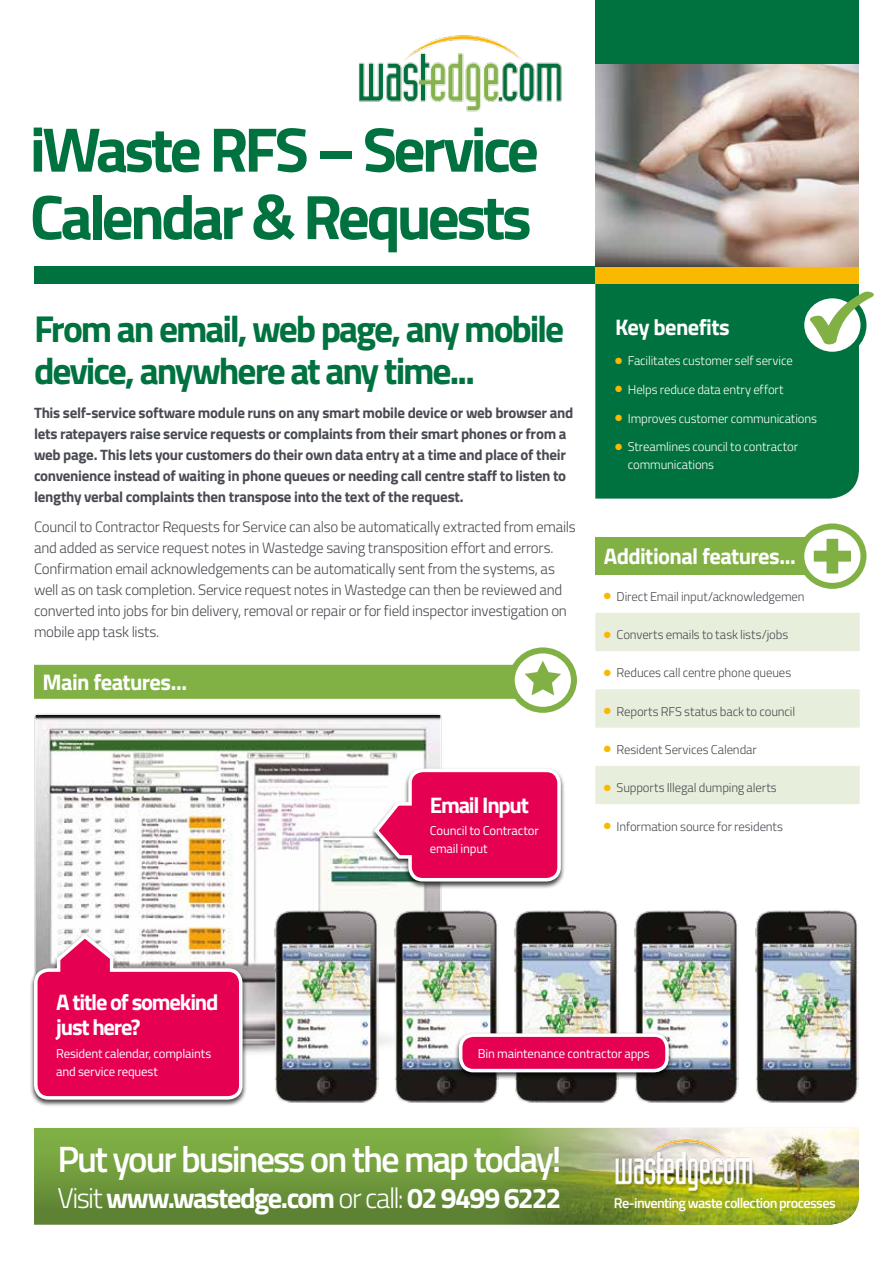
<style>
.page{position:relative;width:893px;height:1263px;background:#fff}
.page>*{position:absolute;margin:0;border:0;box-sizing:border-box;transform-origin:0 0}
.t1{font:700 63px/67.5px "Titillium Web";letter-spacing:-.06em;color:#00723f}
.t2{font:700 37.5px/42px "Titillium Web";letter-spacing:-.055em;color:#00723f}
.t3{font:600 36.75px "Titillium Web";letter-spacing:-.055em;color:#fff}
.t4{font:700 28.5px "Titillium Web";letter-spacing:-.055em;color:#fff}
.t5{font:700 22.5px "Titillium Web";letter-spacing:-.03em;color:#fff}
.t6{font:700 22.5px/25.5px "Titillium Web";letter-spacing:-.05em;color:#fff}
.t7{font:700 22.5px "Titillium Web";letter-spacing:-.055em;color:#fff}
.t8{font:300 15px/21px "Titillium Web";letter-spacing:-.02em;color:#494b52}
.t9{font:700 15px/21px "Titillium Web";letter-spacing:-.02em;color:#494b52}
.t10{font:600 14.25px "Titillium Web";letter-spacing:-.04em;color:#fff}
.t11{font:300 12.75px "Titillium Web";letter-spacing:-.01em;color:#494b52}
.t12{font:300 12.75px/18px "Titillium Web";letter-spacing:-.01em;color:#fff}
.t13{font:12.75px/18px "Titillium Web";letter-spacing:-.01em;color:#fff}
.s1{color:#f9b900}
.s2{font-weight:300}
</style>
<div class="page">
<div style="left:595px;top:283px;width:264px;height:216px;background:#00723f"></div>
<svg style="left:801px;top:295px;width:62px;height:60px"></svg>
<div style="left:798px;top:292px;width:68px;height:66px;border:6px solid #00723f;border-radius:50%"></div>
<svg style="left:512px;top:650px;width:62px;height:60px"></svg>
<div style="left:509px;top:647px;width:68px;height:66px;border:6px solid #81b145;border-radius:50%"></div>
<svg style="left:34px;top:661px;width:533px;height:38px;background:#95bd62"></svg>
<svg style="left:807px;top:290px;width:67px;height:56px"></svg>
<div style="left:595px;top:0;width:264px;height:266px;background:#00723f"></div>
<div style="left:34px;top:266px;width:561px;height:17px;background:#00723f"></div>
<div style="left:595px;top:266px;width:264px;height:17px;background:#f9b900"></div>
<div style="left:595px;top:537px;width:265px;height:37px;background:#81b145"></div>
<svg style="left:595px;top:613px;width:265px;height:191px;fill:#e7efdc"></svg>
<svg style="left:801px;top:526px;width:62px;height:60px"></svg>
<div style="left:798px;top:523px;width:68px;height:66px;border:6px solid #81b145;border-radius:50%"></div>
<svg style="left:814px;top:539px;width:37px;height:34px"></svg>
<svg style="left:34px;top:1128px;width:462px;height:97px;background:#70993c"></svg>
<img style="left:496px;top:1128px;width:363px;height:97px">
<img style="left:614px;top:1137px;width:140px;height:59px">
<img style="left:595px;top:65px;width:264px;height:201px">
<img style="left:358px;top:35px;width:204px;height:77px">
<img style="left:34px;top:714px;width:408px;height:362px">
<img style="left:392px;top:907px;width:106px;height:196px">
<img style="left:272px;top:907px;width:106px;height:196px">
<img style="left:634px;top:910px;width:105px;height:193px">
<img style="left:514px;top:910px;width:104px;height:193px">
<img style="left:755px;top:910px;width:104px;height:193px">
<div style="left:370px;top:767px;width:195px;height:122px;background:#000;opacity:.75"></div>
<svg style="left:372px;top:767px;width:191px;height:116px"></svg>
<div style="left:454px;top:1032px;width:219px;height:48px;background:#000;opacity:.75"></div>
<div style="left:461px;top:1035px;width:206px;height:35px;background:#e50052;border-radius:13px"></div>
<div style="left:459px;top:1033px;width:210px;height:39px;border:4px solid #fff;border-radius:13px"></div>
<div style="left:29px;top:933px;width:218px;height:174px;background:#000;opacity:.75"></div>
<svg style="left:32px;top:932px;width:212px;height:169px;background:#e33c75"></svg>
<h1 class="t1" style="left:30px;top:113px;width:511px">iWaste RFS – Service<br>Calendar &amp; Requests</h1>
<h2 class="t2" style="left:34px;top:306px;width:532px">From an email, web page, any mobile device, anywhere at any time...</h2>
<p class="t9" style="left:34px;top:401px;width:541px">This self-service software module runs on any smart mobile device or web browser and lets ratepayers raise service requests or complaints from their smart phones or from a web page. This lets your customers do their own data entry at a time and place of their convenience instead of waiting in phone queues or needing call centre staff to listen to lengthy verbal complaints then transpose into the text of the request.‭</p>
<p class="t8" style="left:34px;top:515px;width:543px">Council to Contractor Requests for Service can also be automatically extracted from emails and added as service request notes in Wastedge saving transposition effort and errors.<br>Confirmation email acknowledgements can be automatically sent from the systems, as well as on task completion. Service request notes in Wastedge can then be reviewed and converted into jobs for bin delivery, removal or repair or for field inspector investigation on mobile app task lists.</p>
<h3 class="t5" style="left:43px;top:665px;width:146px">Main features...</h3>
<h3 class="t7" style="left:430px;top:788px;width:101px">Email Input</h3>
<p class="t13" style="left:430px;top:821px;width:111px">Council to Contractor email input</p>
<h3 class="t5" style="left:615px;top:309px;width:116px">Key benefits</h3>
<p class="t12" style="left:615px;top:351px;width:179px"><span class="s1">●</span> Facilitates customer self service</p>
<p class="t12" style="left:615px;top:380px;width:170px"><span class="s1">●</span> Helps reduce data entry effort</p>
<p class="t12" style="left:615px;top:408px;width:203px"><span class="s1">●</span> Improves customer communications</p>
<p class="t12" style="left:628px;top:437px;width:172px;text-indent:-13px"><span class="s1">●</span> Streamlines council to contractor communications</p>
<h3 class="t5" style="left:604px;top:539px;width:194px">Additional features...</h3>
<p class="t11" style="left:604px;top:587px;width:202px"><span class="s1">●</span> Direct Email input/acknowledgemen</p>
<p class="t11" style="left:604px;top:625px;width:186px"><span class="s1">●</span> Converts emails to task lists/jobs</p>
<p class="t11" style="left:604px;top:664px;width:189px"><span class="s1">●</span> Reduces call centre phone queues</p>
<p class="t11" style="left:604px;top:702px;width:193px"><span class="s1">●</span> Reports RFS status back to council</p>
<p class="t11" style="left:604px;top:740px;width:155px"><span class="s1">●</span> Resident Services Calendar</p>
<p class="t11" style="left:604px;top:778px;width:175px"><span class="s1">●</span> Supports Illegal dumping alerts</p>
<p class="t11" style="left:604px;top:817px;width:181px"><span class="s1">●</span> Information source for residents</p>
<h3 class="t6" style="left:56px;top:988px;width:164px">A title of somekind just here?</h3>
<p class="t13" style="left:56px;top:1043px;width:157px">Resident calendar, complaints and service request</p>
<p class="t13" style="left:478px;top:1044px;width:173px">Bin maintenance contractor apps</p>
<h3 class="t3" style="left:57px;top:1131px;width:506px">Put your business on the map today!</h3>
<h3 class="t4" style="left:57px;top:1176px;width:506px"><span class="s2">Visit</span> www.wastedge.com <span class="s2">or call:</span> 02 9499 6222</h3>
<p class="t10" style="left:614px;top:1192px;width:223px">Re-inventing waste collection processes</p>
</div>
